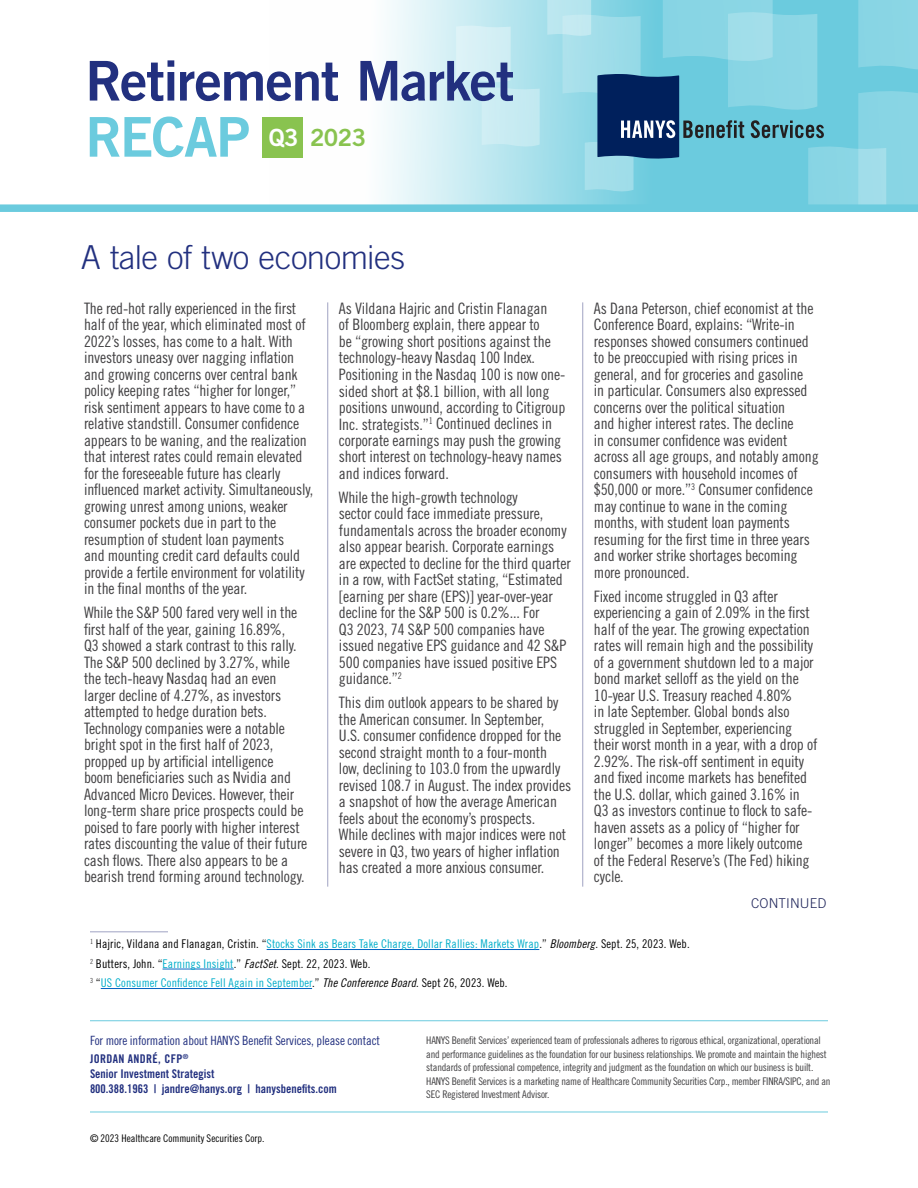
<style>
.page{position:relative;width:918px;height:1188px;background:#fff}
.page>*{position:absolute;margin:0;border:0;box-sizing:border-box;transform-origin:0 0}
.t1{font:54.9px "Trade Gothic LT Std Bd 2";letter-spacing:-.025em;color:#22307f}
.t2{font:54.9px "Trade Gothic LT Std Bd 2";letter-spacing:-.025em;color:#6bcbde}
.t3{font:300 33px "Trade Gothic LT Std";letter-spacing:-.015em;color:#22307f}
.t4{font:23.7px "Trade Gothic LT Std Bd 2";letter-spacing:-.025em;color:#89c34f}
.t5{font:15.75px/16.5px "Trade Gothic LT Std Cn 18";letter-spacing:-.01em;color:#414042}
.t6{font:300 13.5px "Trade Gothic LT Std";letter-spacing:.01em;color:#20265b}
.t7{font:12.75px "Trade Gothic LT Std Cn 18";letter-spacing:-.01em;color:#22307f}
.t8{font:12px/19.5px "Trade Gothic LT Std Cn 18";letter-spacing:.01em;color:#000}
.t9{font:12px/15px "Trade Gothic LT Std Bd Cn 20";color:#22307f}
.t10{font:10.5px/13.5px "Trade Gothic LT Std Cn 18";letter-spacing:-.02em;color:#414042}
.t11{font:10.5px "Trade Gothic LT Std Cn 18";color:#000101}
.s1{color:#fff}
.s2{color:#02aeca}
.s3{font-family:"Trade Gothic LT Std Cn 18 Obl"}
</style>
<div class="page">
<hr style="left:327px;top:302px;width:1px;height:585px;background:#a0a3c3">
<hr style="left:582px;top:302px;width:1px;height:585px;background:#a0a3c3">
<svg style="left:268px;top:0;width:279px;height:204px"></svg>
<hr style="left:90px;top:1112px;width:738px;height:1px;background:#6bcbde">
<svg style="left:456px;top:25px;width:84px;height:123px;background:#c7eaf2"></svg>
<div style="left:262px;top:117px;width:41px;height:40px;background:#89c34f"></div>
<div style="left:0;top:204px;width:918px;height:8px;background:#6bcbde"></div>
<svg style="left:547px;top:0;width:371px;height:205px;background:#78c2d5"></svg>
<hr style="left:90px;top:1020px;width:738px;height:1px;background:#6bcbde">
<hr style="left:267px;top:949px;width:272px;height:1px;background:#0563c1">
<hr style="left:163px;top:969px;width:71px;height:1px;background:#0563c1">
<hr style="left:101px;top:988px;width:211px;height:1px;background:#0563c1">
<hr style="left:90px;top:932px;width:78px;height:1px;background:#a0a3c3">
<h1 class="t1" style="left:86px;top:47px;width:430px">Retirement Market</h1>
<h1 class="t2" style="left:86px;top:103px;width:166px">RECAP</h1>
<h3 class="t4" style="left:269px;top:123px;width:99px"><span class="s1">Q3</span> 2023</h3>
<h2 class="t3" style="left:81px;top:238px;width:326px">A tale of two economies</h2>
<p class="t5" style="left:84px;top:300px;width:231px">The red-hot rally experienced in the first half of the year, which eliminated most of 2022’s losses, has come to a halt. With investors uneasy over nagging inflation and growing concerns over central bank policy keeping rates “higher for longer,” risk sentiment appears to have come to a relative standstill. Consumer confidence appears to be waning, and the realization that interest rates could remain elevated for the foreseeable future has clearly influenced market activity. Simultaneously, growing unrest among unions, weaker consumer pockets due in part to the resumption of student loan payments<br>and mounting credit card defaults could provide a fertile environment for volatility in the final months of the year.</p>
<p class="t5" style="left:84px;top:604px;width:225px">While the S&amp;P 500 fared very well in the first half of the year, gaining 16.89%,<br>Q3 showed a stark contrast to this rally.<br>The S&amp;P 500 declined by 3.27%, while the tech-heavy Nasdaq had an even larger decline of 4.27%, as investors attempted to hedge duration bets.<br>Technology companies were a notable bright spot in the first half of 2023, propped up by artificial intelligence<br>boom beneficiaries such as Nvidia and Advanced Micro Devices. However, their long-term share price prospects could be poised to fare poorly with higher interest rates discounting the value of their future cash flows. There also appears to be a bearish trend forming around technology.</p>
<p class="t5" style="left:339px;top:300px;width:228px">As Vildana Hajric and Cristin Flanagan<br>of Bloomberg explain, there appear to<br>be “growing short positions against the technology-heavy Nasdaq 100 Index.<br>Positioning in the Nasdaq 100 is now one&shy;sided short at $8.1 billion, with all long positions unwound, according to Citigroup Inc. strategists.”<sup>1</sup> Continued declines in corporate earnings may push the growing short interest on technology-heavy names and indices forward.</p>
<p class="t5" style="left:339px;top:489px;width:233px">While the high-growth technology<br>sector could face immediate pressure, fundamentals across the broader economy also appear bearish. Corporate earnings are expected to decline for the third quarter in a row, with FactSet stating, “Estimated [earning per share (EPS)] year-over-year decline for the S&amp;P 500 is 0.2%... For<br>Q3 2023, 74 S&amp;P 500 companies have issued negative EPS guidance and 42 S&amp;P 500 companies have issued positive EPS guidance.”<sup>2</sup></p>
<p class="t5" style="left:339px;top:694px;width:234px">This dim outlook appears to be shared by the American consumer. In September,<br>U.S. consumer confidence dropped for the second straight month to a four-month low, declining to 103.0 from the upwardly revised 108.7 in August. The index provides a snapshot of how the average American feels about the economy’s prospects.<br>While declines with major indices were not severe in Q3, two years of higher inflation has created a more anxious consumer.</p>
<p class="t5" style="left:594px;top:300px;width:226px">As Dana Peterson, chief economist at the Conference Board, explains: “Write-in responses showed consumers continued to be preoccupied with rising prices in general, and for groceries and gasoline<br>in particular. Consumers also expressed concerns over the political situation<br>and higher interest rates. The decline<br>in consumer confidence was evident across all age groups, and notably among consumers with household incomes of $50,000 or more.”<sup>3</sup> Consumer confidence may continue to wane in the coming months, with student loan payments resuming for the first time in three years and worker strike shortages becoming more pronounced.</p>
<p class="t5" style="left:594px;top:588px;width:225px">Fixed income struggled in Q3 after experiencing a gain of 2.09% in the first half of the year. The growing expectation rates will remain high and the possibility of a government shutdown led to a major bond market selloff as the yield on the 10-year U.S. Treasury reached 4.80%<br>in late September. Global bonds also struggled in September, experiencing their worst month in a year, with a drop of 2.92%. The risk-off sentiment in equity and fixed income markets has benefited the U.S. dollar, which gained 3.16% in Q3 as investors continue to flock to safe&shy;haven assets as a policy of “higher for longer” becomes a more likely outcome<br>of the Federal Reserve’s (The Fed) hiking cycle.</p>
<p class="t6" style="left:751px;top:895px;width:77px">CONTINUED</p>
<p class="t8" style="left:90px;top:934px;width:601px"><sup>1</sup> Hajric, Vildana and Flanagan, Cristin. “<span class="s2">Stocks Sink as Bears Take Charge, Dollar Rallies: Markets Wrap</span>.” <span class="s3">Bloomberg</span>. Sept. 25, 2023. Web.<br><sup>2</sup> Butters, John. “<span class="s2">Earnings Insight</span>.” <span class="s3">FactSet</span>. Sept. 22, 2023. Web.<br><sup>3</sup> “<span class="s2">US Consumer Confidence Fell Again in September</span>.” <span class="s3">The Conference Board</span>. Sept 26, 2023. Web.</p>
<p class="t7" style="left:90px;top:1033px;width:292px">For more information about HANYS Benefit Services, please contact</p>
<p class="t9" style="left:90px;top:1051px;width:248px">JORDAN ANDRÉ, CFP<sup>®<br></sup>Senior Investment Strategist<br>800.388.1963 | jandre@hanys.org | hanysbenefits.com</p>
<p class="t11" style="left:90px;top:1132px;width:176px">© 2023 Healthcare Community Securities Corp.</p>
<p class="t10" style="left:426px;top:1033px;width:406px">HANYS Benefit Services’ experienced team of professionals adheres to rigorous ethical, organizational, operational and performance guidelines as the foundation for our business relationships. We promote and maintain the highest standards of professional competence, integrity and judgment as the foundation on which our business is built.<br>HANYS Benefit Services is a marketing name of Healthcare Community Securities Corp., member FINRA/SIPC, and an SEC Registered Investment Advisor.</p>
</div>
